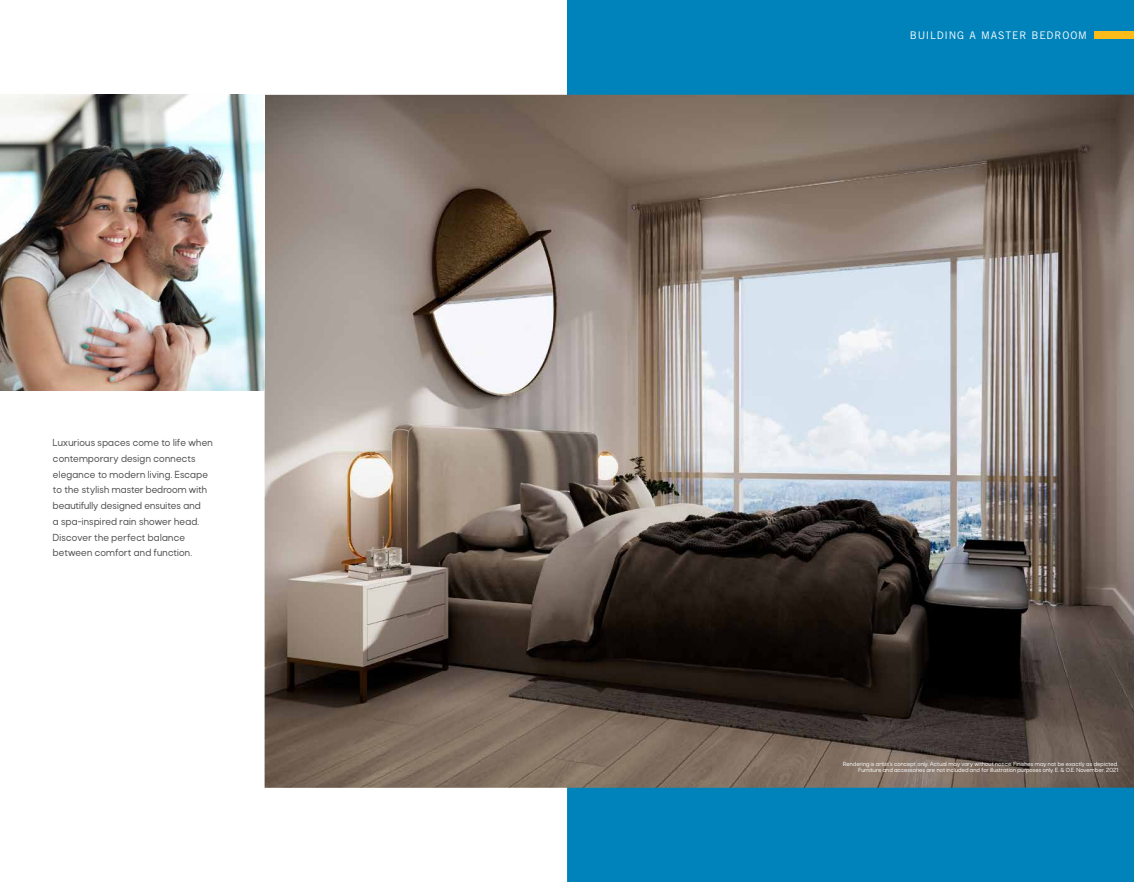
<style>
.page{position:relative;width:1134px;height:882px;background:#fff}
.page>*{position:absolute;margin:0;border:0;box-sizing:border-box;transform-origin:0 0}
.t1{font:500 10.5px/15.8px "Rota";letter-spacing:.02em;color:#4d4d4f}
.t2{font:10.5px "Trade Gothic";letter-spacing:.075em;color:#fff}
.t3{font:500 6.12px/6.1px "Rota";letter-spacing:.015em;color:#fff;text-align:right}
</style>
<div class="page">
<div style="left:567px;top:0;width:567px;height:882px;background:#0083bb"></div>
<img style="left:265px;top:95px;width:869px;height:693px">
<img style="left:0;top:95px;width:265px;height:296px">
<div style="left:1095px;top:32px;width:39px;height:7px;background:#fabb1b"></div>
<p class="t1" style="left:53px;top:435px;width:161px">Luxurious spaces come to life when contemporary design connects elegance to modern living. Escape to the stylish master bedroom with beautifully designed ensuites and<br>a spa-inspired rain shower head.<br>Discover the perfect balance between comfort and function.</p>
<p class="t2" style="left:910px;top:29px;width:179px">BUILDING A MASTER BEDROOM</p>
<p class="t3" style="left:843px;top:761px;width:277px">Rendering is artist’s concept only. Actual may vary without notice. Finishes may not be exactly as depicted.<br>Furniture and accessories are not included and for illustration purposes only. E. &amp; O.E. November, 2021</p>
</div>
